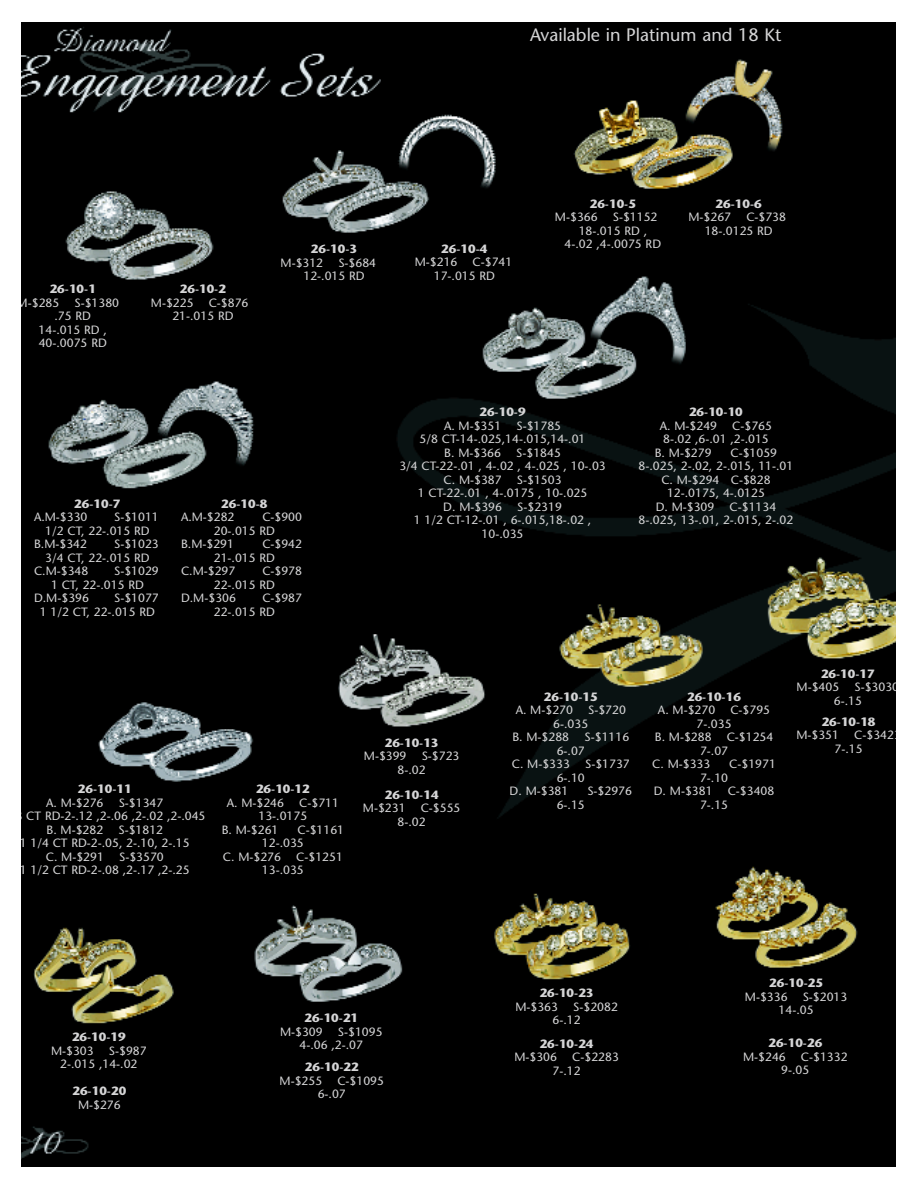
<style>
.page{position:relative;width:918px;height:1188px;background:#fff}
.page>*{position:absolute;margin:0;border:0;box-sizing:border-box;transform-origin:0 0}
.t1{font:18px "Stone Sans";color:#d5d5d6}
.t2{font:12px/13.5px "Stone Sans";color:#d5d5d6}
.t3{font:700 12px "Stone Sans";color:#d5d5d6}
</style>
<div class="page">
<img style="left:21px;top:22px;width:875px;height:1145px">
<h1 class="t1" style="left:530px;top:28px;width:253px">Available in Platinum and 18 Kt</h1>
<p class="t3" style="left:50px;top:284px;width:48px">26-10-1</p>
<p class="t2" style="left:17px;top:297px;width:44px">M-$285</p>
<p class="t2" style="left:75px;top:297px;width:46px">S-$1380</p>
<p class="t2" style="left:55px;top:311px;width:38px">.75 RD</p>
<p class="t2" style="left:39px;top:324px;width:70px">14-.015 RD ,</p>
<p class="t2" style="left:39px;top:338px;width:70px">40-.0075 RD</p>
<p class="t3" style="left:180px;top:284px;width:48px">26-10-2</p>
<p class="t2" style="left:151px;top:297px;width:44px">M-$225</p>
<p class="t2" style="left:172px;top:297px;width:78px;text-indent:36px">C-$876<br>21-.015 RD</p>
<p class="t3" style="left:311px;top:244px;width:48px">26-10-3</p>
<p class="t2" style="left:281px;top:257px;width:44px">M-$312</p>
<p class="t2" style="left:303px;top:257px;width:74px;text-indent:35px">S-$684<br>12-.015 RD</p>
<p class="t3" style="left:74px;top:499px;width:48px">26-10-7</p>
<p class="t2" style="left:34px;top:511px;width:55px">A.M-$330</p>
<p class="t2" style="left:114px;top:511px;width:46px">S-$1011</p>
<p class="t2" style="left:45px;top:525px;width:106px">1/2 CT, 22-.015 RD</p>
<p class="t2" style="left:34px;top:538px;width:55px">B.M-$342</p>
<p class="t2" style="left:114px;top:538px;width:46px">S-$1023</p>
<p class="t2" style="left:45px;top:552px;width:106px">3/4 CT, 22-.015 RD</p>
<p class="t2" style="left:34px;top:565px;width:56px">C.M-$348</p>
<p class="t2" style="left:114px;top:565px;width:46px">S-$1029</p>
<p class="t2" style="left:51px;top:579px;width:94px">1 CT, 22-.015 RD</p>
<p class="t2" style="left:34px;top:592px;width:56px">D.M-$396</p>
<p class="t2" style="left:40px;top:592px;width:120px;text-indent:74px">S-$1077<br>1 1/2 CT, 22-.015 RD</p>
<p class="t3" style="left:221px;top:499px;width:48px">26-10-8</p>
<p class="t2" style="left:181px;top:511px;width:55px">A.M-$282</p>
<p class="t2" style="left:262px;top:511px;width:41px">C-$900</p>
<p class="t2" style="left:214px;top:525px;width:63px">20-.015 RD</p>
<p class="t2" style="left:181px;top:538px;width:55px">B.M-$291</p>
<p class="t2" style="left:262px;top:538px;width:41px">C-$942</p>
<p class="t2" style="left:214px;top:552px;width:63px">21-.015 RD</p>
<p class="t2" style="left:181px;top:565px;width:56px">C.M-$297</p>
<p class="t2" style="left:262px;top:565px;width:41px">C-$978</p>
<p class="t2" style="left:214px;top:579px;width:63px">22-.015 RD</p>
<p class="t2" style="left:181px;top:592px;width:56px">D.M-$306</p>
<p class="t2" style="left:214px;top:592px;width:90px;text-indent:48px">C-$987<br>22-.015 RD</p>
<p class="t3" style="left:441px;top:244px;width:48px">26-10-4</p>
<p class="t2" style="left:415px;top:256px;width:44px">M-$216</p>
<p class="t2" style="left:434px;top:256px;width:80px;text-indent:39px">C-$741<br>17-.015 RD</p>
<p class="t3" style="left:590px;top:199px;width:48px">26-10-5</p>
<p class="t2" style="left:555px;top:212px;width:44px">M-$366</p>
<p class="t2" style="left:613px;top:212px;width:46px">S-$1152</p>
<p class="t2" style="left:579px;top:225px;width:70px">18-.015 RD ,</p>
<p class="t2" style="left:565px;top:239px;width:98px">4-.02 ,4-.0075 RD</p>
<p class="t3" style="left:716px;top:199px;width:48px">26-10-6</p>
<p class="t2" style="left:688px;top:212px;width:44px">M-$267</p>
<p class="t2" style="left:705px;top:212px;width:83px;text-indent:42px">C-$738<br>18-.0125 RD</p>
<p class="t3" style="left:479px;top:407px;width:48px">26-10-9</p>
<p class="t2" style="left:444px;top:420px;width:59px">A. M-$351</p>
<p class="t2" style="left:516px;top:420px;width:46px">S-$1785</p>
<p class="t2" style="left:420px;top:433px;width:167px">5/8 CT-14-.025,14-.015,14-.01</p>
<p class="t2" style="left:444px;top:447px;width:58px">B. M-$366</p>
<p class="t2" style="left:516px;top:447px;width:46px">S-$1845</p>
<p class="t2" style="left:399px;top:460px;width:208px">3/4 CT-22-.01 , 4-.02 , 4-.025 , 10-.03</p>
<p class="t2" style="left:444px;top:474px;width:60px">C. M-$387</p>
<p class="t2" style="left:517px;top:474px;width:46px">S-$1503</p>
<p class="t2" style="left:418px;top:487px;width:171px">1 CT-22-.01 , 4-.0175 , 10-.025</p>
<p class="t2" style="left:443px;top:501px;width:60px">D. M-$396</p>
<p class="t2" style="left:517px;top:501px;width:46px">S-$2319</p>
<p class="t2" style="left:414px;top:514px;width:179px">1 1/2 CT-12-.01 , 6-.015,18-.02 ,</p>
<p class="t2" style="left:482px;top:528px;width:43px">10-.035</p>
<p class="t3" style="left:689px;top:407px;width:55px">26-10-10</p>
<p class="t2" style="left:660px;top:420px;width:59px">A. M-$249</p>
<p class="t2" style="left:732px;top:420px;width:41px">C-$765</p>
<p class="t2" style="left:663px;top:433px;width:107px">8-.02 ,6-.01 ,2-.015</p>
<p class="t2" style="left:655px;top:447px;width:58px">B. M-$279</p>
<p class="t2" style="left:731px;top:447px;width:48px">C-$1059</p>
<p class="t2" style="left:639px;top:460px;width:156px">8-.025, 2-.02, 2-.015, 11-.01</p>
<p class="t2" style="left:661px;top:474px;width:111px">C. M-$294 C-$828</p>
<p class="t2" style="left:667px;top:487px;width:99px">12-.0175, 4-.0125</p>
<p class="t2" style="left:656px;top:501px;width:60px">D. M-$309</p>
<p class="t2" style="left:639px;top:501px;width:156px;text-indent:91px">C-$1134<br>8-.025, 13-.01, 2-.015, 2-.02</p>
<p class="t3" style="left:78px;top:785px;width:55px">26-10-11</p>
<p class="t2" style="left:46px;top:797px;width:59px">A. M-$276</p>
<p class="t2" style="left:119px;top:797px;width:46px">S-$1347</p>
<p class="t2" style="left:4px;top:811px;width:203px">5/8 CT RD-2-.12 ,2-.06 ,2-.02 ,2-.045</p>
<p class="t2" style="left:46px;top:824px;width:58px">B. M-$282</p>
<p class="t2" style="left:118px;top:824px;width:46px">S-$1812</p>
<p class="t2" style="left:20px;top:838px;width:171px">1 1/4 CT RD-2-.05, 2-.10, 2-.15</p>
<p class="t2" style="left:46px;top:851px;width:60px">C. M-$291</p>
<p class="t2" style="left:20px;top:851px;width:171px;text-indent:99px">S-$3570<br>1 1/2 CT RD-2-.08 ,2-.17 ,2-.25</p>
<p class="t3" style="left:256px;top:785px;width:55px">26-10-12</p>
<p class="t2" style="left:227px;top:797px;width:59px">A. M-$246</p>
<p class="t2" style="left:299px;top:797px;width:41px">C-$711</p>
<p class="t2" style="left:259px;top:811px;width:50px">13-.0175</p>
<p class="t2" style="left:222px;top:824px;width:58px">B. M-$261</p>
<p class="t2" style="left:297px;top:824px;width:48px">C-$1161</p>
<p class="t2" style="left:262px;top:838px;width:43px">12-.035</p>
<p class="t2" style="left:223px;top:851px;width:60px">C. M-$276</p>
<p class="t2" style="left:262px;top:851px;width:82px;text-indent:34px">C-$1251<br>13-.035</p>
<p class="t3" style="left:385px;top:738px;width:55px">26-10-13</p>
<p class="t2" style="left:364px;top:751px;width:44px">M-$399</p>
<p class="t2" style="left:398px;top:751px;width:63px;text-indent:24px">S-$723<br>8-.02</p>
<p class="t3" style="left:385px;top:790px;width:55px">26-10-14</p>
<p class="t2" style="left:363px;top:803px;width:44px">M-$231</p>
<p class="t2" style="left:398px;top:803px;width:64px;text-indent:23px">C-$555<br>8-.02</p>
<p class="t3" style="left:72px;top:1032px;width:55px">26-10-19</p>
<p class="t2" style="left:51px;top:1045px;width:44px">M-$303</p>
<p class="t2" style="left:60px;top:1045px;width:88px;text-indent:49px">S-$987<br>2-.015 ,14-.02</p>
<p class="t3" style="left:73px;top:1087px;width:55px">26-10-20</p>
<p class="t2" style="left:78px;top:1099px;width:44px">M-$276</p>
<p class="t3" style="left:304px;top:1013px;width:55px">26-10-21</p>
<p class="t2" style="left:280px;top:1026px;width:44px">M-$309</p>
<p class="t2" style="left:300px;top:1026px;width:84px;text-indent:38px">S-$1095<br>4-.06 ,2-.07</p>
<p class="t3" style="left:305px;top:1062px;width:55px">26-10-22</p>
<p class="t2" style="left:280px;top:1075px;width:44px">M-$255</p>
<p class="t2" style="left:318px;top:1075px;width:68px;text-indent:20px">C-$1095<br>6-.07</p>
<p class="t3" style="left:544px;top:692px;width:55px">26-10-15</p>
<p class="t2" style="left:516px;top:705px;width:59px">A. M-$270</p>
<p class="t2" style="left:588px;top:705px;width:39px">S-$720</p>
<p class="t2" style="left:553px;top:718px;width:36px">6-.035</p>
<p class="t2" style="left:512px;top:732px;width:58px">B. M-$288</p>
<p class="t2" style="left:585px;top:732px;width:46px">S-$1116</p>
<p class="t2" style="left:557px;top:745px;width:30px">6-.07</p>
<p class="t2" style="left:512px;top:759px;width:60px">C. M-$333</p>
<p class="t2" style="left:585px;top:759px;width:46px">S-$1737</p>
<p class="t2" style="left:510px;top:772px;width:77px;text-indent:47px">6-.10<br>D. M-$381</p>
<p class="t2" style="left:587px;top:786px;width:46px">S-$2976</p>
<p class="t2" style="left:557px;top:799px;width:30px">6-.15</p>
<p class="t3" style="left:687px;top:692px;width:55px">26-10-16</p>
<p class="t2" style="left:658px;top:705px;width:59px">A. M-$270</p>
<p class="t2" style="left:730px;top:705px;width:41px">C-$795</p>
<p class="t2" style="left:697px;top:718px;width:36px">7-.035</p>
<p class="t2" style="left:655px;top:732px;width:58px">B. M-$288</p>
<p class="t2" style="left:727px;top:732px;width:48px">C-$1254</p>
<p class="t2" style="left:700px;top:745px;width:30px">7-.07</p>
<p class="t2" style="left:652px;top:759px;width:60px">C. M-$333</p>
<p class="t2" style="left:729px;top:759px;width:48px">C-$1971</p>
<p class="t2" style="left:654px;top:772px;width:76px;text-indent:46px">7-.10<br>D. M-$381</p>
<p class="t2" style="left:700px;top:786px;width:76px;text-indent:28px">C-$3408<br>7-.15</p>
<p class="t3" style="left:821px;top:669px;width:55px">26-10-17</p>
<p class="t2" style="left:797px;top:682px;width:44px">M-$405</p>
<p class="t2" style="left:834px;top:682px;width:67px;text-indent:21px">S-$3030<br>6-.15</p>
<p class="t3" style="left:822px;top:717px;width:55px">26-10-18</p>
<p class="t2" style="left:796px;top:730px;width:44px">M-$351</p>
<p class="t2" style="left:835px;top:730px;width:68px;text-indent:20px">C-$3423<br>7-.15</p>
<p class="t3" style="left:540px;top:988px;width:55px">26-10-23</p>
<p class="t2" style="left:515px;top:1001px;width:44px">M-$363</p>
<p class="t2" style="left:553px;top:1001px;width:67px;text-indent:21px">S-$2082<br>6-.12</p>
<p class="t3" style="left:540px;top:1039px;width:55px">26-10-24</p>
<p class="t2" style="left:514px;top:1052px;width:44px">M-$306</p>
<p class="t2" style="left:553px;top:1052px;width:68px;text-indent:20px">C-$2283<br>7-.12</p>
<p class="t3" style="left:769px;top:979px;width:55px">26-10-25</p>
<p class="t2" style="left:745px;top:991px;width:44px">M-$336</p>
<p class="t2" style="left:779px;top:991px;width:70px;text-indent:24px">S-$2013<br>14-.05</p>
<p class="t3" style="left:769px;top:1039px;width:55px">26-10-26</p>
<p class="t2" style="left:743px;top:1051px;width:44px">M-$246</p>
<p class="t2" style="left:781px;top:1051px;width:68px;text-indent:20px">C-$1332<br>9-.05</p>
</div>
